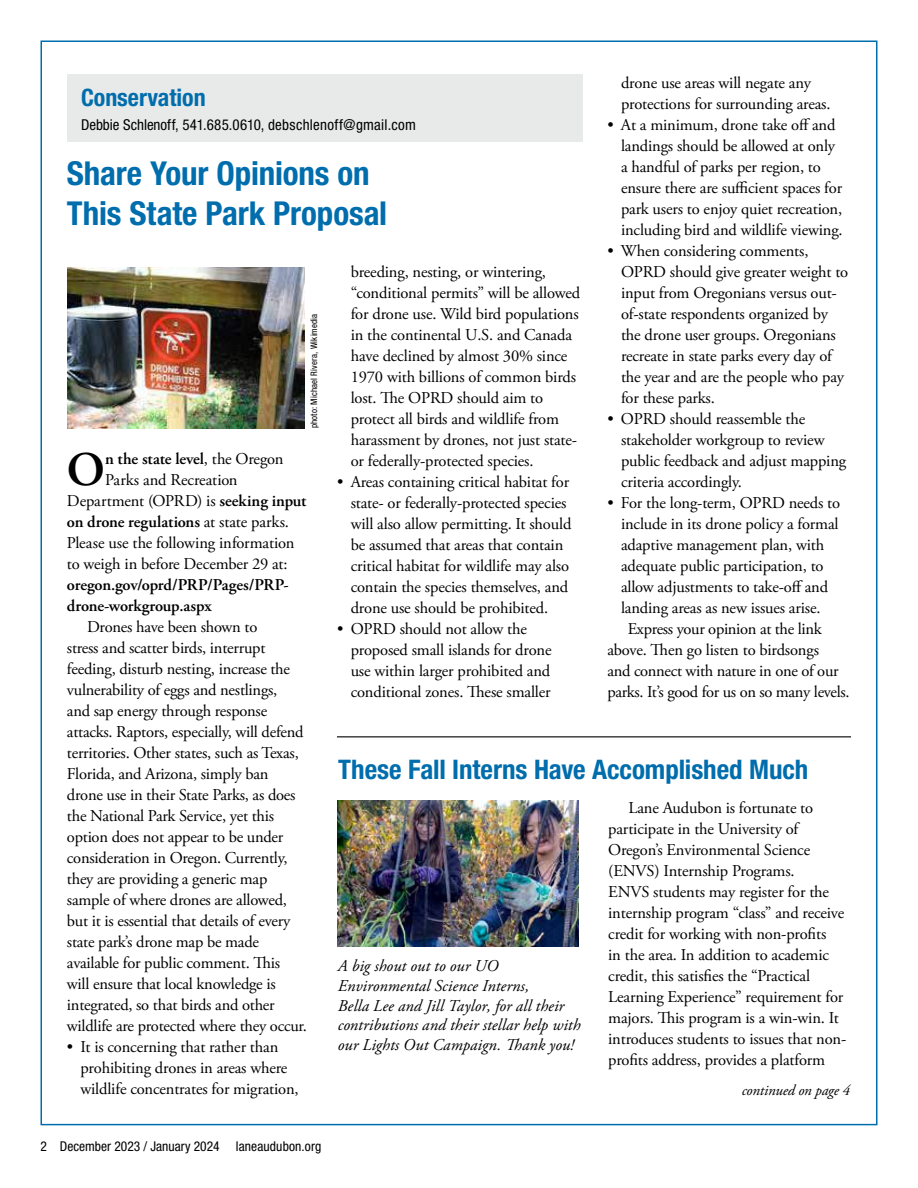
<style>
.page{position:relative;width:918px;height:1188px;background:#fff}
.page>*{position:absolute;margin:0;border:0;box-sizing:border-box;transform-origin:0 0}
.t1{font:600 48.15px "Adobe Garamond Pro";color:#000}
.t2{font:700 condensed 33px/39.6px "Helvetica Neue LT Std";letter-spacing:-.005em;color:#006dad}
.t3{font:700 condensed 27px "Helvetica Neue LT Std";letter-spacing:-.005em;color:#006dad}
.t4{font:700 condensed 24px "Helvetica Neue LT Std";color:#006dad}
.t5{font:16.5px/21px "Adobe Garamond Pro";letter-spacing:-.01em;color:#000}
.t6{font:italic 16.5px/19.8px "Adobe Garamond Pro";letter-spacing:.005em;color:#000}
.t7{font:600 16.5px/21px "Adobe Garamond Pro";letter-spacing:-.01em;color:#000}
.t8{font:condensed 15px "Helvetica Neue LT Std";letter-spacing:.015em;color:#000}
.t9{font:italic 15px "Adobe Garamond Pro";letter-spacing:-.01em;color:#000}
.t10{font:condensed 13.5px "Helvetica Neue LT Std";color:#000}
.t11{font:condensed 9px "Helvetica Neue LT Std";letter-spacing:.015em;color:#000}
.s1{font-weight:400}
.s2{font-weight:600}
</style>
<div class="page">
<div style="left:68px;top:75px;width:515px;height:67px;background:#e8eaea"></div>
<img style="left:67px;top:268px;width:238px;height:160px">
<img style="left:338px;top:801px;width:241px;height:146px">
<hr style="left:337px;top:736px;width:514px;height:1px;background:#000">
<p class="t5" style="left:621px;top:72px;width:211px">drone use areas will negate any protections for surrounding areas.</p>
<p class="t5" style="left:621px;top:114px;width:223px;text-indent:-14px">• At a minimum, drone take off and landings should be allowed at only a handful of parks per region, to ensure there are sufficient spaces for park users to enjoy quiet recreation, including bird and wildlife viewing.</p>
<p class="t5" style="left:621px;top:240px;width:229px;text-indent:-14px">• When considering comments,<br>OPRD should give greater weight to input from Oregonians versus out&shy;of-state respondents organized by the drone user groups. Oregonians recreate in state parks every day of the year and are the people who pay for these parks.</p>
<p class="t5" style="left:621px;top:408px;width:227px;text-indent:-14px">• OPRD should reassemble the stakeholder workgroup to review public feedback and adjust mapping criteria accordingly.</p>
<p class="t5" style="left:608px;top:492px;width:234px">• For the long-term, OPRD needs to</p>
<p class="t5" style="left:621px;top:513px;width:219px">include in its drone policy a formal</p>
<p class="t5" style="left:621px;top:534px;width:205px">adaptive management plan, with</p>
<p class="t5" style="left:621px;top:555px;width:204px">adequate public participation, to</p>
<p class="t5" style="left:621px;top:576px;width:209px">allow adjustments to take-off and</p>
<p class="t5" style="left:621px;top:597px;width:201px">landing areas as new issues arise.</p>
<p class="t5" style="left:628px;top:618px;width:195px">Express your opinion at the link</p>
<p class="t5" style="left:608px;top:639px;width:213px">above. Then go listen to birdsongs</p>
<p class="t5" style="left:608px;top:660px;width:233px">and connect with nature in one of our</p>
<p class="t5" style="left:608px;top:681px;width:244px">parks. It’s good for us on so many levels.</p>
<h3 class="t4" style="left:81px;top:83px;width:126px">Conservation</h3>
<p class="t8" style="left:81px;top:116px;width:336px">Debbie Schlenoff, 541.685.0610, debschlenoff@gmail.com</p>
<h2 class="t2" style="left:67px;top:153px;width:322px">Share Your Opinions on<br>This State Park Proposal</h2>
<p class="t5" style="left:351px;top:262px;width:231px">breeding, nesting, or wintering, “conditional permits” will be allowed for drone use. Wild bird populations in the continental U.S. and Canada have declined by almost 30% since 1970 with billions of common birds lost. The OPRD should aim to protect all birds and wildlife from harassment by drones, not just state&shy;or federally-protected species.</p>
<p class="t5" style="left:351px;top:472px;width:222px;text-indent:-14px">• Areas containing critical habitat for state- or federally-protected species will also allow permitting. It should be assumed that areas that contain critical habitat for wildlife may also contain the species themselves, and drone use should be prohibited.</p>
<p class="t5" style="left:351px;top:619px;width:202px;text-indent:-14px">• OPRD should not allow the proposed small islands for drone use within larger prohibited and conditional zones. These smaller</p>
<p class="t11" style="left:309px;top:428px;width:116px;rotate:-90deg">photo: Michael Rivera, Wikimedia</p>
<h1 class="t1" style="left:67px;top:442px;width:40px">O</h1>
<p class="t7" style="left:105px;top:449px;width:180px">n the state level<span class="s1">, the Oregon</span></p>
<p class="t5" style="left:105px;top:470px;width:134px">Parks and Recreation</p>
<p class="t5" style="left:67px;top:491px;width:241px">Department (OPRD) is <span class="s2">seeking input</span></p>
<p class="t7" style="left:67px;top:512px;width:224px">on drone regulations <span class="s1">at state parks.</span></p>
<p class="t5" style="left:67px;top:533px;width:229px">Please use the following information</p>
<p class="t5" style="left:67px;top:554px;width:222px">to weigh in before December 29 at:</p>
<p class="t7" style="left:67px;top:575px;width:223px">oregon.gov/oprd/PRP/Pages/PRP&shy;drone-workgroup.aspx</p>
<p class="t5" style="left:67px;top:617px;width:242px;text-indent:20px">Drones have been shown to<br>stress and scatter birds, interrupt feeding, disturb nesting, increase the vulnerability of eggs and nestlings,<br>and sap energy through response attacks. Raptors, especially, will defend territories. Other states, such as Texas, Florida, and Arizona, simply ban drone use in their State Parks, as does the National Park Service, yet this option does not appear to be under consideration in Oregon. Currently, they are providing a generic map sample of where drones are allowed, but it is essential that details of every state park’s drone map be made available for public comment. This<br>will ensure that local knowledge is integrated, so that birds and other wildlife are protected where they occur.</p>
<p class="t5" style="left:80px;top:1037px;width:220px;text-indent:-14px">• It is concerning that rather than prohibiting drones in areas where wildlife concentrates for migration,</p>
<h3 class="t3" style="left:338px;top:754px;width:472px">These Fall Interns Have Accomplished Much</h3>
<p class="t5" style="left:608px;top:798px;width:240px;text-indent:20px">Lane Audubon is fortunate to participate in the University of Oregon’s Environmental Science (ENVS) Internship Programs.<br>ENVS students may register for the internship program “class” and receive credit for working with non-profits<br>in the area. In addition to academic credit, this satisfies the “Practical Learning Experience” requirement for majors. This program is a win-win. It introduces students to issues that non&shy;profits address, provides a platform</p>
<p class="t6" style="left:338px;top:956px;width:244px">A big shout out to our UO Environmental Science Interns,<br>Bella Lee and Jill Taylor, for all their contributions and their stellar help with our Lights Out Campaign. Thank you!</p>
<p class="t9" style="left:742px;top:1081px;width:110px">continued on page 4</p>
<p class="t10" style="left:40px;top:1138px;width:282px">2 December 2023 / January 2024 laneaudubon.org</p>
</div>
